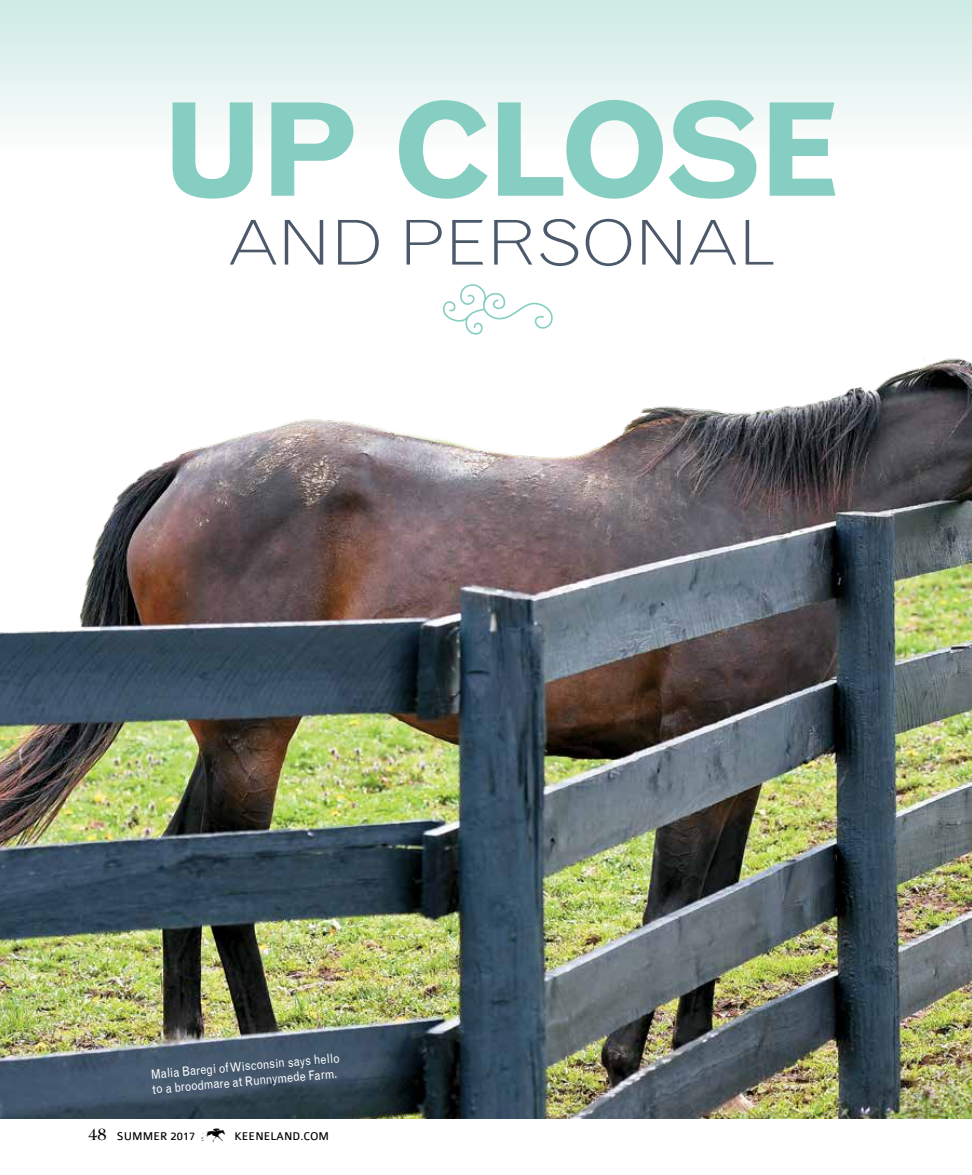
<style>
.page{position:relative;width:972px;height:1175px;background:#fff}
.page>*{position:absolute;margin:0;border:0;box-sizing:border-box;transform-origin:0 0}
.t1{font:700 129.45px "Grotesque MT Std";letter-spacing:-.07em;color:#85cec1}
.t2{font:300 61.8px "Grotesque MT Std";letter-spacing:-.01em;color:#4b596a;scale:1.16 1}
.t3{font:27px "Keen DB";color:#000}
.t4{font:12.75px/15.3px "Grotesque MT Std";color:#fff;scale:.89 1}
.t5{font:12px "Colaborate";color:#000}
.s1{font-family:"Americana Std";font-weight:700;font-size:18.15px}
</style>
<div class="page">
<div style="left:0;top:0;width:972px;height:249px;background:linear-gradient(to bottom,#d4ede8,#fff)"></div>
<img style="left:0;top:358px;width:972px;height:760px">
<svg style="left:443px;top:284px;width:110px;height:51px"></svg>
<h1 class="t1" style="left:161px;top:74px;width:683px">UP CLOSE</h1>
<h2 class="t2" style="left:226px;top:205px;width:475px">AND PERSONAL</h2>
<p class="t4" style="left:150px;top:1066px;width:214px;rotate:-5deg">Malia Baregi of Wisconsin says hello to a broodmare at Runnymede Farm.</p>
<p class="t5" style="left:89px;top:1130px;width:108px"><span class="s1">48</span> SUMMER 2017</p>
<h3 class="t3" style="left:201px;top:1121px;width:29px">K</h3>
<p class="t5" style="left:234px;top:1130px;width:96px">KEENELAND.COM</p>
</div>
